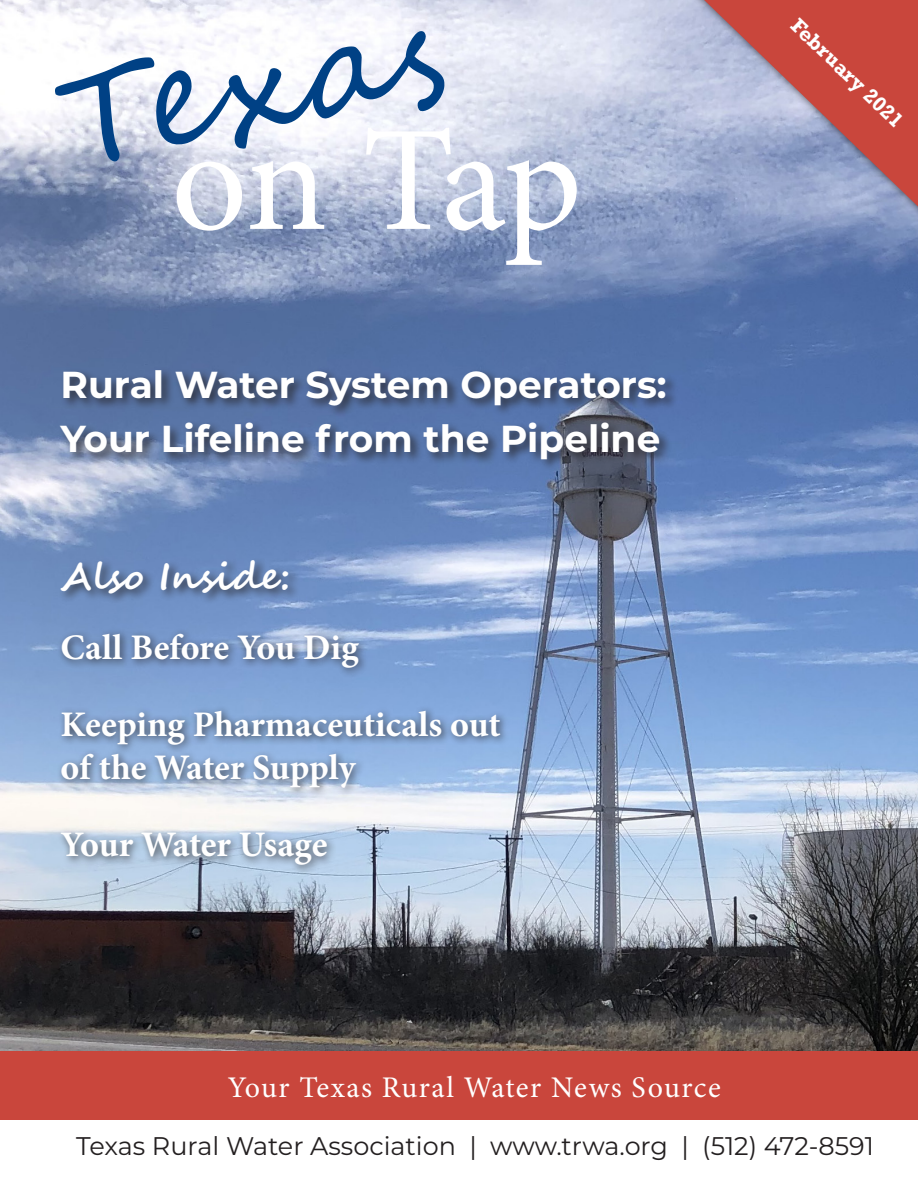
<style>
.page{position:relative;width:918px;height:1188px;background:#fff}
.page>*{position:absolute;margin:0;border:0;box-sizing:border-box;transform-origin:0 0}
.t1{font:150px "Minion Pro";color:#fff}
.t2{font:135px "Segoe Script";color:#004185}
.t3{font:700 37.5px "Montserrat";color:#fff}
.t4{font:700 37.5px "Segoe Script";color:#fff}
.t5{font:700 36px/43.2px "Minion Pro";letter-spacing:-.005em;color:#fff}
.t6{font:30px "Minion Pro";letter-spacing:.05em;color:#fff}
.t7{font:25.5px "Montserrat";color:#231f20}
.t8{font:700 21px "Rockwell";color:#fff}
</style>
<div class="page">
<img style="left:0;top:0;width:918px;height:1052px">
<div style="left:671px;top:0;width:247px;height:291px;background:#231f20;opacity:.75"></div>
<svg style="left:704px;top:0;width:214px;height:207px"></svg>
<div style="left:58px;top:557px;width:243px;height:48px;background:#231f20;opacity:.75"></div>
<div style="left:56px;top:628px;width:454px;height:248px;background:#231f20;opacity:.75"></div>
<div style="left:0;top:1052px;width:918px;height:68px;background:#c9463c"></div>
<div style="left:58px;top:366px;width:620px;height:106px;background:#231f20;opacity:.75"></div>
<p class="t2" style="left:38px;top:15px;width:391px;rotate:-11deg">Texas</p>
<p class="t1" style="left:171px;top:81px;width:413px">on Tap</p>
<p class="t3" style="left:61px;top:357px;width:608px">Rural Water System Operators:</p>
<p class="t3" style="left:61px;top:412px;width:601px">Your Lifeline from the Pipeline</p>
<p class="t4" style="left:61px;top:546px;width:232px">Also Inside:</p>
<p class="t5" style="left:61px;top:626px;width:300px">Call Before You Dig</p>
<p class="t5" style="left:61px;top:703px;width:442px">Keeping Pharmaceuticals out of the Water Supply</p>
<p class="t5" style="left:61px;top:823px;width:269px">Your Water Usage</p>
<p class="t8" style="left:803px;top:12px;width:149px;rotate:44deg">February 2021</p>
<p class="t6" style="left:228px;top:1067px;width:494px">Your Texas Rural Water News Source</p>
<p class="t7" style="left:76px;top:1128px;width:799px">Texas Rural Water Association | www.trwa.org | (512) 472-8591</p>
</div>
